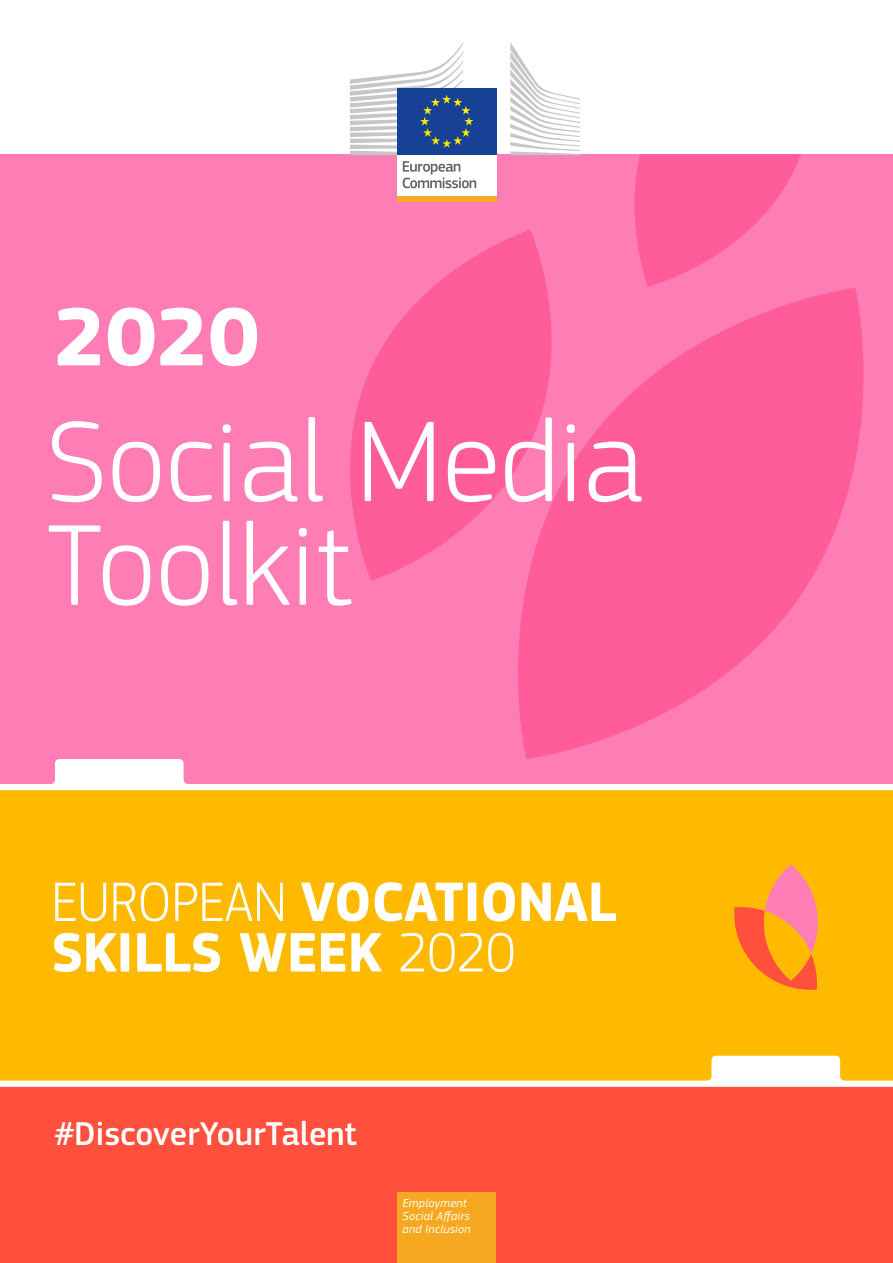
<style>
.page{position:relative;width:893px;height:1263px;background:#fff}
.page>*{position:absolute;margin:0;border:0;box-sizing:border-box;transform-origin:0 0}
.t1{font:300 119.55px/103.6px "EC Square Sans Pro";color:#fff}
.t2{font:700 85.95px "EC Square Sans Pro";color:#fff}
.t3{font:500 34.35px "EC Square Sans Pro";color:#fff}
.t4{font:italic 12px/13.2px "EC Square Sans Pro";letter-spacing:.025em;color:#fff}
</style>
<div class="page">
<div style="left:0;top:155px;width:893px;height:1108px;background:#ff7db5"></div>
<svg style="left:518px;top:288px;width:346px;height:471px;fill:#ff5d9a"></svg>
<svg style="left:350px;top:230px;width:228px;height:351px;fill:#ff5d9a"></svg>
<svg style="left:634px;top:155px;width:167px;height:132px"></svg>
<div style="left:0;top:790px;width:893px;height:473px;background:#ffba00"></div>
<div style="left:0;top:1085px;width:893px;height:178px;background:#ff4f3d"></div>
<svg style="left:0;top:759px;width:893px;height:31px"></svg>
<svg style="left:55px;top:883px;width:51px;height:38px"></svg>
<svg style="left:113px;top:882px;width:55px;height:39px"></svg>
<svg style="left:175px;top:883px;width:108px;height:38px"></svg>
<svg style="left:301px;top:882px;width:67px;height:39px"></svg>
<svg style="left:375px;top:882px;width:88px;height:39px"></svg>
<div style="left:468px;top:882px;width:8px;height:39px;background:#fff"></div>
<svg style="left:483px;top:882px;width:32px;height:39px"></svg>
<svg style="left:521px;top:882px;width:95px;height:39px"></svg>
<svg style="left:54px;top:933px;width:63px;height:39px"></svg>
<div style="left:121px;top:933px;width:8px;height:38px;background:#fff"></div>
<svg style="left:137px;top:933px;width:83px;height:39px"></svg>
<svg style="left:240px;top:933px;width:75px;height:38px"></svg>
<svg style="left:321px;top:933px;width:24px;height:38px"></svg>
<svg style="left:351px;top:933px;width:31px;height:38px"></svg>
<svg style="left:401px;top:933px;width:23px;height:38px"></svg>
<svg style="left:430px;top:933px;width:52px;height:39px"></svg>
<svg style="left:488px;top:933px;width:25px;height:39px"></svg>
<div style="left:397px;top:1193px;width:99px;height:70px;background:#f6a920"></div>
<svg style="left:0;top:1056px;width:893px;height:31px"></svg>
<div style="left:397px;top:153px;width:99px;height:44px;background:#fff"></div>
<div style="left:397px;top:89px;width:99px;height:66px;background:#164194"></div>
<svg style="left:350px;top:43px;width:123px;height:112px"></svg>
<div style="left:397px;top:196px;width:99px;height:5px;background:#f7aa21"></div>
<svg style="left:510px;top:42px;width:70px;height:113px"></svg>
<svg style="left:403px;top:161px;width:73px;height:27px"></svg>
<svg style="left:734px;top:864px;width:84px;height:126px"></svg>
<h2 class="t2" style="left:54px;top:286px;width:207px">2020</h2>
<h1 class="t1" style="left:47px;top:409px;width:598px">Social Media<br>Toolkit</h1>
<h3 class="t3" style="left:54px;top:1113px;width:304px">#DiscoverYourTalent</h3>
<p class="t4" style="left:403px;top:1196px;width:70px">Employment<br>Social Affairs and Inclusion</p>
</div>
